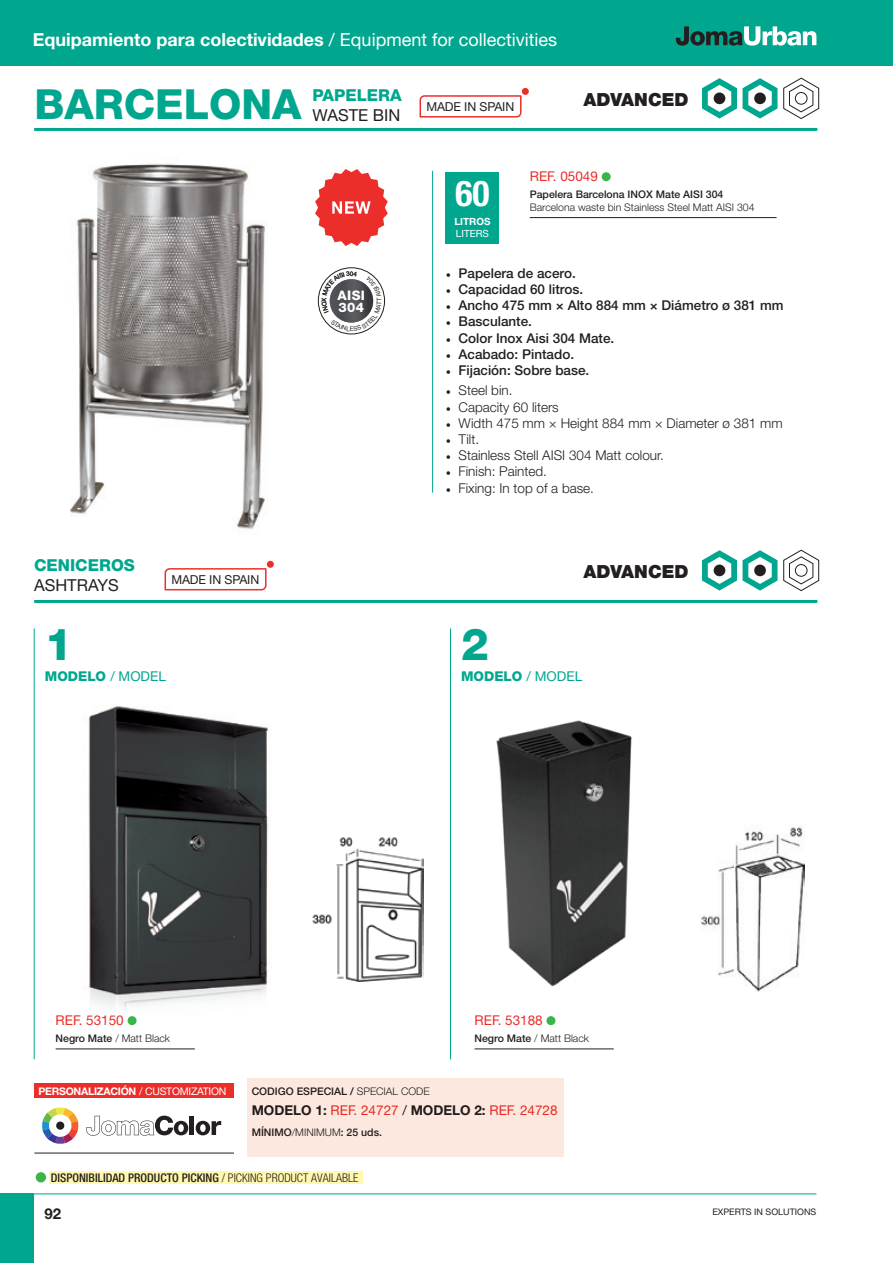
<style>
.page{position:relative;width:893px;height:1263px;background:#fff}
.page>*{position:absolute;margin:0;border:0;box-sizing:border-box;transform-origin:0 0}
.t1{font:800 44.25px "Helvetica Neue LT Std";color:#00a78e}
.t2{font:800 41.55px "Helvetica Neue LT Std";color:#00a78e}
.t3{font:700 condensed 35.55px "Helvetica Neue LT Std";color:#fff}
.t4{font:900 18.15px "Helvetica Neue LT Std";color:#231f20}
.t5{font:700 18px "Helvetica Neue LT Std";color:#fff}
.t6{font:800 16.5px "Helvetica Neue LT Std";color:#00a78e}
.t7{font:16.5px "Helvetica Neue LT Std";color:#231f20}
.t8{font:700 15px "Helvetica Neue LT Std";color:#231f20}
.t9{font:500 13.5px "Helvetica Neue LT Std";color:#231f20}
.t10{font:300 13.5px "Helvetica Neue LT Std";color:#231f20}
.t11{font:13.5px "Helvetica Neue LT Std";color:#eb2e2a}
.t12{font:800 13.5px "Helvetica Neue LT Std";color:#00a78e}
.t13{font:800 13.2px/12.5px "Helvetica Neue LT Std";letter-spacing:.025em;color:#fff}
.t14{font:12.3px "Helvetica Neue LT Std";letter-spacing:-.01em;color:#231f20}
.t15{font:500 condensed 12px "Helvetica Neue LT Std";color:#231f20}
.t16{font:300 10.5px "Helvetica Neue LT Std";color:#231f20}
.t17{font:500 10.5px "Helvetica Neue LT Std";color:#231f20}
.t18{font:700 10.5px "Helvetica Neue LT Std";letter-spacing:-.025em;color:#fff}
.t19{font:700 9.9px "Helvetica Neue LT Std";color:#fff}
.t20{font:9.9px "Helvetica Neue LT Std";color:#fff}
.t21{font:9px "Helvetica Neue LT Std";color:#231f20}
.t22{font:500 6.45px "Helvetica Neue LT Std";color:#231f20}
.s1{font-weight:400}
.s2{font-family:"Minion Pro";font-weight:400}
.s3{font-weight:500}
.s4{font-weight:300}
.s5{font-weight:700;color:#231f20}
.s6{color:#231f20}
</style>
<div class="page">
<div style="left:0;top:1194px;width:34px;height:69px;background:#00a78e"></div>
<div style="left:0;top:0;width:893px;height:66px;background:#00a78e"></div>
<hr style="left:0;top:1193px;width:816px;height:1px;background:#00a78e">
<svg style="left:676px;top:26px;width:140px;height:20px"></svg>
<img style="left:70px;top:164px;width:294px;height:366px">
<hr style="left:34px;top:128px;width:783px;height:3px;background:#00a78e">
<hr style="left:34px;top:600px;width:783px;height:3px;background:#00a78e">
<img style="left:55px;top:706px;width:215px;height:343px">
<img style="left:496px;top:720px;width:136px;height:301px">
<svg style="left:419px;top:95px;width:103px;height:23px"></svg>
<div style="left:522px;top:88px;width:7px;height:7px;background:#eb2e2a;border-radius:50%"></div>
<svg style="left:164px;top:568px;width:103px;height:23px"></svg>
<div style="left:267px;top:561px;width:7px;height:7px;background:#eb2e2a;border-radius:50%"></div>
<div style="left:446px;top:172px;width:53px;height:71px;background:#00a78e"></div>
<hr style="left:34px;top:628px;width:1px;height:431px;background:#00a78e">
<hr style="left:450px;top:628px;width:1px;height:431px;background:#00a78e">
<hr style="left:432px;top:171px;width:1px;height:322px;background:#00a78e">
<img style="left:701px;top:827px;width:103px;height:164px">
<img style="left:312px;top:837px;width:111px;height:145px">
<div style="left:34px;top:1084px;width:200px;height:14px;background:#eb2e2a"></div>
<svg style="left:42px;top:1107px;width:37px;height:37px"></svg>
<div style="left:56px;top:1121px;width:8px;height:9px;background:#231f20;border-radius:50%"></div>
<svg style="left:86px;top:1115px;width:102px;height:21px"></svg>
<hr style="left:190px;top:1116px;width:4px;height:19px;background:#231f20">
<svg style="left:196px;top:1121px;width:25px;height:14px"></svg>
<hr style="left:34px;top:1153px;width:200px;height:1px;background:#231f20">
<div style="left:602px;top:172px;width:9px;height:9px;background:#3ab54a;border-radius:50%"></div>
<hr style="left:530px;top:217px;width:247px;height:1px;background:#231f20">
<div style="left:128px;top:1016px;width:9px;height:9px;background:#3ab54a;border-radius:50%"></div>
<hr style="left:56px;top:1048px;width:139px;height:1px;background:#231f20">
<div style="left:546px;top:1016px;width:9px;height:9px;background:#3ab54a;border-radius:50%"></div>
<hr style="left:475px;top:1048px;width:139px;height:1px;background:#231f20">
<svg style="left:702px;top:550px;width:75px;height:41px"></svg>
<svg style="left:702px;top:78px;width:75px;height:41px"></svg>
<svg style="left:783px;top:549px;width:36px;height:43px"></svg>
<svg style="left:783px;top:77px;width:36px;height:42px"></svg>
<div style="left:49px;top:1171px;width:313px;height:13px;background:#fff8ae"></div>
<div style="left:36px;top:1172px;width:10px;height:10px;background:#3ab54a;border-radius:50%"></div>
<svg style="left:315px;top:169px;width:73px;height:77px"></svg>
<svg style="left:318px;top:268px;width:67px;height:66px"></svg>
<div style="left:318px;top:267px;width:67px;height:67px;border:1px solid #231f20;border-radius:50%"></div>
<div style="left:248px;top:1079px;width:316px;height:78px;background:#fce8df"></div>
<svg style="left:322px;top:271px;width:60px;height:60px"></svg>
<h3 class="t5" style="left:33px;top:28px;width:526px">Equipamiento para colectividades <span class="s1">/ Equipment for collectivities</span></h3>
<p class="t6" style="left:313px;top:85px;width:91px">PAPELERA</p>
<p class="t7" style="left:313px;top:105px;width:89px">WASTE BIN</p>
<p class="t2" style="left:34px;top:79px;width:269px">BARCELONA</p>
<p class="t14" style="left:426px;top:99px;width:89px">MADE IN SPAIN</p>
<p class="t4" style="left:583px;top:88px;width:107px">ADVANCED</p>
<p class="t22" style="left:350px;top:270px;width:5px">0</p>
<p class="t13" style="left:338px;top:289px;width:29px">AISI<br>304</p>
<p class="t6" style="left:34px;top:555px;width:102px">CENICEROS</p>
<p class="t7" style="left:34px;top:575px;width:86px">ASHTRAYS</p>
<p class="t14" style="left:171px;top:572px;width:89px">MADE IN SPAIN</p>
<p class="t3" style="left:455px;top:172px;width:36px">60</p>
<p class="t19" style="left:454px;top:215px;width:38px">LITROS</p>
<p class="t20" style="left:456px;top:227px;width:34px">LITERS</p>
<p class="t11" style="left:530px;top:168px;width:70px">REF. 05049</p>
<p class="t17" style="left:530px;top:188px;width:195px">Papelera Barcelona INOX Mate AISI 304</p>
<p class="t16" style="left:530px;top:201px;width:226px">Barcelona waste bin Stainless Steel Matt AISI 304</p>
<p class="t9" style="left:446px;top:265px;width:132px"><span class="s2">•</span> Papelera de acero.</p>
<p class="t9" style="left:446px;top:281px;width:139px"><span class="s2">•</span> Capacidad 60 litros.</p>
<p class="t9" style="left:446px;top:297px;width:339px"><span class="s2">•</span> Ancho 475 mm × Alto 884 mm × Diámetro ø 381 mm</p>
<p class="t9" style="left:446px;top:313px;width:88px"><span class="s2">•</span> Basculante.</p>
<p class="t9" style="left:446px;top:330px;width:170px"><span class="s2">•</span> Color Inox Aisi 304 Mate.</p>
<p class="t9" style="left:446px;top:346px;width:130px"><span class="s2">•</span> Acabado: Pintado.</p>
<p class="t9" style="left:446px;top:362px;width:145px"><span class="s2">•</span> Fijación: Sobre base.</p>
<p class="t10" style="left:446px;top:382px;width:68px"><span class="s2">•</span> Steel bin.</p>
<p class="t10" style="left:446px;top:399px;width:115px"><span class="s2">•</span> Capacity 60 liters</p>
<p class="t10" style="left:446px;top:415px;width:338px"><span class="s2">•</span> Width 475 mm × Height 884 mm × Diameter ø 381 mm</p>
<p class="t10" style="left:446px;top:431px;width:35px"><span class="s2">•</span> Tilt.</p>
<p class="t10" style="left:446px;top:447px;width:220px"><span class="s2">•</span> Stainless Stell AISI 304 Matt colour.</p>
<p class="t10" style="left:446px;top:463px;width:103px"><span class="s2">•</span> Finish: Painted.</p>
<p class="t10" style="left:446px;top:480px;width:150px"><span class="s2">•</span> Fixing: In top of a base.</p>
<p class="t4" style="left:583px;top:560px;width:107px">ADVANCED</p>
<p class="t1" style="left:45px;top:618px;width:29px">1</p>
<p class="t1" style="left:461px;top:618px;width:29px">2</p>
<p class="t12" style="left:45px;top:668px;width:123px">MODELO <span class="s1">/ MODEL</span></p>
<p class="t12" style="left:461px;top:668px;width:123px">MODELO <span class="s1">/ MODEL</span></p>
<p class="t11" style="left:56px;top:1012px;width:70px">REF. 53150</p>
<p class="t16" style="left:56px;top:1032px;width:116px"><span class="s3">Negro Mate</span> / Matt Black</p>
<p class="t18" style="left:39px;top:1084px;width:189px">PERSONALIZACIÓN <span class="s1">/ CUSTOMIZATION</span></p>
<p class="t11" style="left:475px;top:1012px;width:70px">REF. 53188</p>
<p class="t16" style="left:475px;top:1032px;width:116px"><span class="s3">Negro Mate</span> / Matt Black</p>
<p class="t17" style="left:252px;top:1084px;width:179px">CODIGO ESPECIAL / <span class="s4">SPECIAL CODE</span></p>
<p class="t11" style="left:252px;top:1102px;width:307px"><span class="s5">MODELO 1:</span> REF. 24727 <span class="s6">/</span> <span class="s5">MODELO 2:</span> REF. 24728</p>
<p class="t17" style="left:252px;top:1126px;width:132px">MÍNIMO<span class="s4">/MINIMUM</span>: 25 uds.</p>
<p class="t15" style="left:259px;top:1118px;width:29px">P. 106</p>
<p class="t15" style="left:51px;top:1170px;width:309px">DISPONIBILIDAD PRODUCTO PICKING <span class="s4">/ PICKING PRODUCT AVAILABLE</span></p>
<p class="t8" style="left:45px;top:1205px;width:18px">92</p>
<p class="t21" style="left:712px;top:1206px;width:106px">EXPERTS IN SOLUTIONS</p>
</div>
